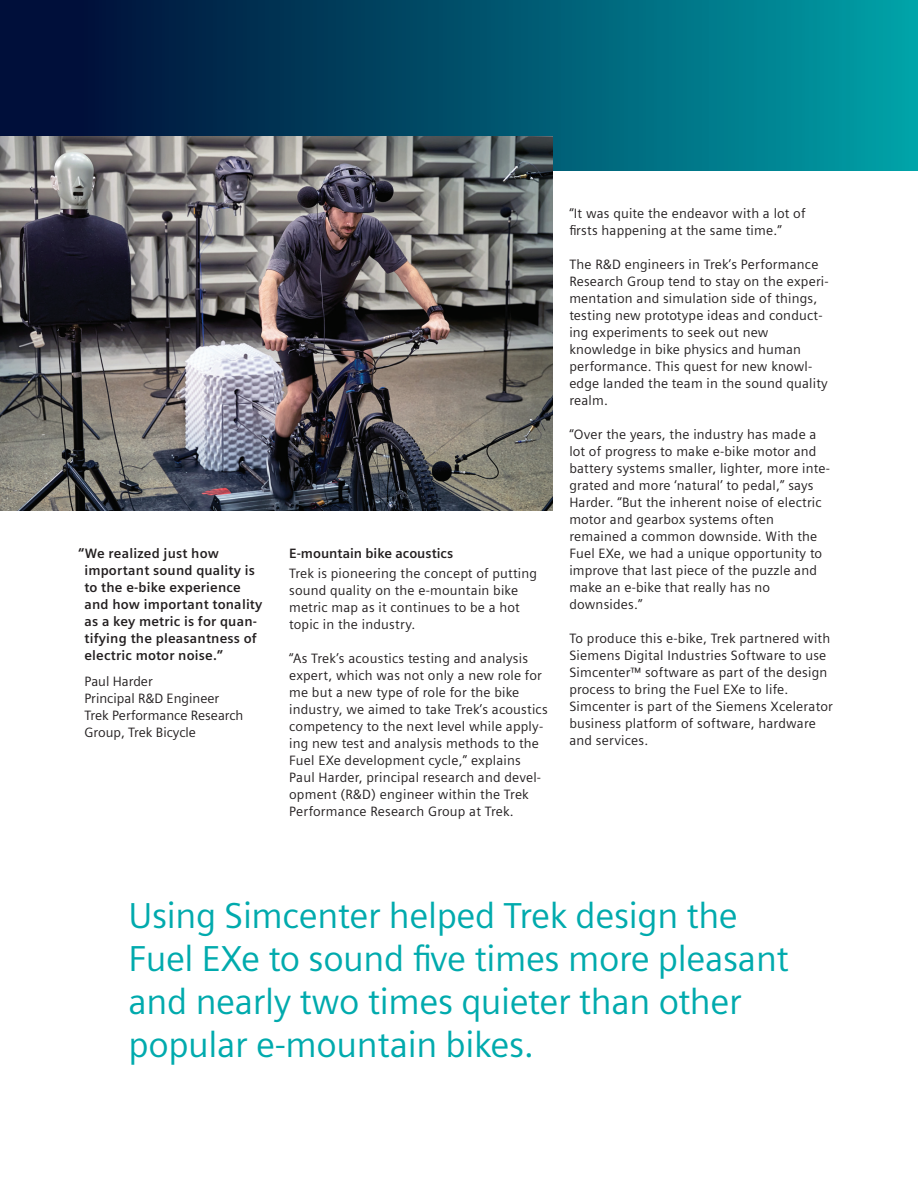
<style>
.page{position:relative;width:918px;height:1188px;background:#fff}
.page>*{position:absolute;margin:0;border:0;box-sizing:border-box;transform-origin:0 0}
.Large_Quote_Siemens{font:36px/43.2px "Siemens Sans";letter-spacing:-.01em;color:#00aaad}
.Body_Text{font:13.5px/17px "Siemens Sans";letter-spacing:.015em;color:#231f20}
.Quotes{font:700 13.5px/17px "Siemens Sans";letter-spacing:.015em;color:#231f20}
.Quotes_credit{font:13.5px/17px "Siemens Sans";color:#231f20}
.Body_Subhead{font:700 13.5px "Siemens Sans";color:#231f20}
</style>
<div class="page">
<div style="left:0;top:0;width:918px;height:170px;background:linear-gradient(to right,#000430,#009fa6)"></div>
<img style="left:0;top:136px;width:553px;height:374px">
<p class="Quotes" style="left:84px;top:544px;width:180px;text-indent:-6px">“We realized just how important sound quality is to the e-bike experience and how important tonality as a key metric is for quan&shy;tifying the pleasantness of electric motor noise.”</p>
<p class="Quotes_credit" style="left:84px;top:672px;width:161px">Paul Harder<br>Principal R&amp;D Engineer<br>Trek Performance Research<br>Group, Trek Bicycle</p>
<p class="Body_Subhead" style="left:289px;top:543px;width:166px">E-mountain bike acoustics</p>
<p class="Body_Text" style="left:289px;top:563px;width:250px">Trek is pioneering the concept of putting sound quality on the e-mountain bike metric map as it continues to be a hot topic in the industry.</p>
<p class="Body_Text" style="left:289px;top:649px;width:260px">“As Trek’s acoustics testing and analysis expert, which was not only a new role for me but a new type of role for the bike industry, we aimed to take Trek’s acoustics competency to the next level while apply&shy;ing new test and analysis methods to the Fuel EXe development cycle,” explains Paul Harder, principal research and devel&shy;opment (R&amp;D) engineer within the Trek Performance Research Group at Trek.</p>
<p class="Body_Text" style="left:569px;top:204px;width:238px">“It was quite the endeavor with a lot of firsts happening at the same time.”</p>
<p class="Body_Text" style="left:569px;top:255px;width:261px">The R&amp;D engineers in Trek’s Performance Research Group tend to stay on the experi&shy;mentation and simulation side of things, testing new prototype ideas and conduct&shy;ing experiments to seek out new knowledge in bike physics and human performance. This quest for new knowl&shy;edge landed the team in the sound quality realm.</p>
<p class="Body_Text" style="left:569px;top:425px;width:262px">“Over the years, the industry has made a lot of progress to make e-bike motor and battery systems smaller, lighter, more inte&shy;grated and more ‘natural’ to pedal,” says Harder. “But the inherent noise of electric motor and gearbox systems often remained a common downside. With the Fuel EXe, we had a unique opportunity to improve that last piece of the puzzle and make an e-bike that really has no downsides.”</p>
<p class="Body_Text" style="left:569px;top:629px;width:265px">To produce this e-bike, Trek partnered with Siemens Digital Industries Software to use Simcenter™ software as part of the design process to bring the Fuel EXe to life.<br>Simcenter is part of the Siemens Xcelerator business platform of software, hardware and services.</p>
<p class="Large_Quote_Siemens" style="left:129px;top:891px;width:662px">Using Simcenter helped Trek design the Fuel EXe to sound five times more pleasant and nearly two times quieter than other popular e-mountain bikes.</p>
</div>
